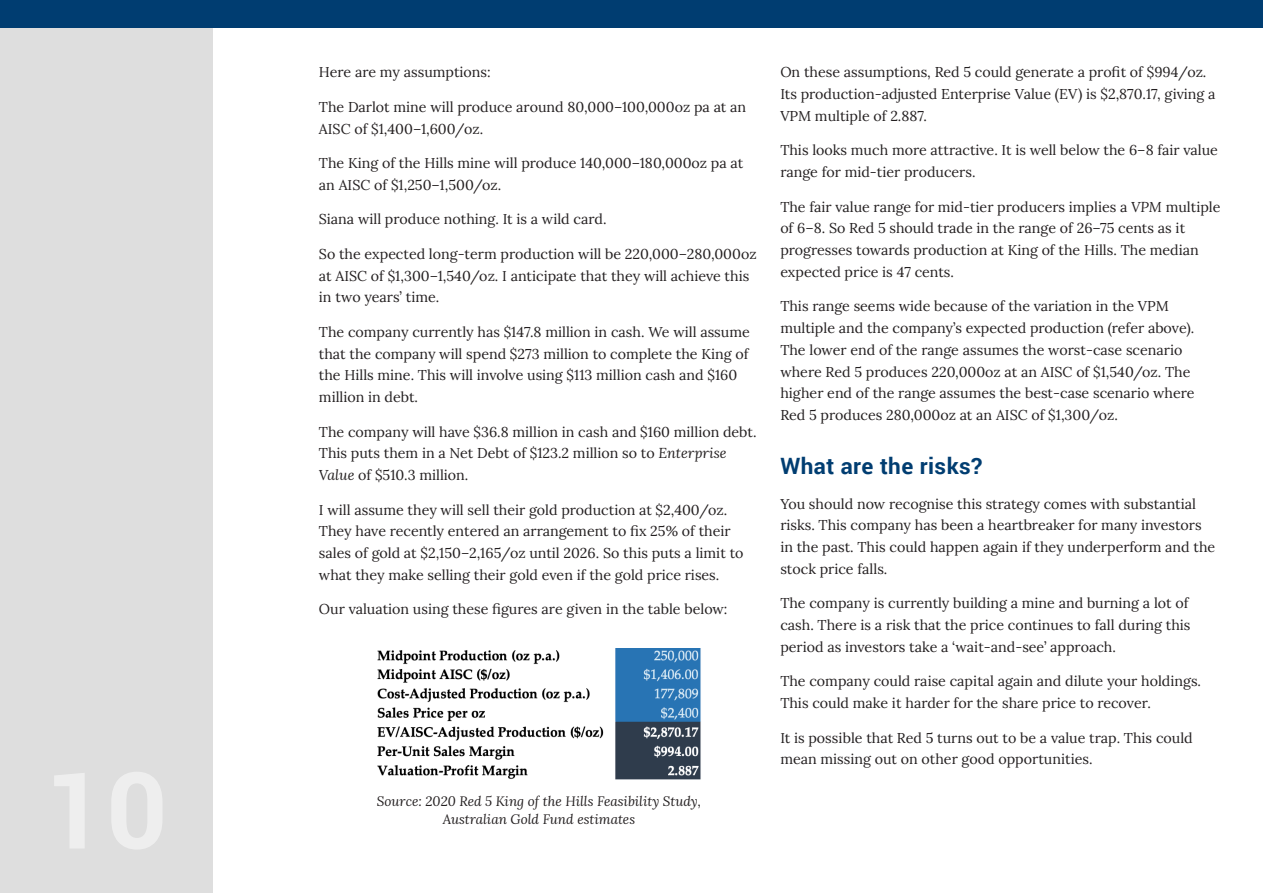
<style>
.page{position:relative;width:1263px;height:893px;background:#fff}
.page>*{position:absolute;margin:0;border:0;box-sizing:border-box;transform-origin:0 0}
.Heading_1{font:700 22.5px "Roboto";letter-spacing:.02em;color:#003d71}
.Body{font:14.25px/21.8px "Lora";color:#231f20}
.Source{font:italic 13.5px/18px "Lora";color:#231f20;text-align:center}
.s1{font-style:italic}
</style>
<div class="page">
<div style="left:0;top:0;width:213px;height:893px;background:#dedede"></div>
<div style="left:0;top:0;width:1263px;height:27px;background:#003d71"></div>
<img style="left:377px;top:648px;width:324px;height:132px">
<p class="Body" style="left:319px;top:60px;width:173px">Here are my assumptions:</p>
<p class="Body" style="left:319px;top:95px;width:429px">The Darlot mine will produce around 80,000–100,000oz pa at an<br>AISC of $1,400–1,600/oz.</p>
<p class="Body" style="left:319px;top:151px;width:426px">The King of the Hills mine will produce 140,000–180,000oz pa at an AISC of $1,250–1,500/oz.</p>
<p class="Body" style="left:319px;top:207px;width:289px">Siana will produce nothing. It is a wild card.</p>
<p class="Body" style="left:319px;top:242px;width:439px">So the expected long-term production will be 220,000–280,000oz at AISC of $1,300–1,540/oz. I anticipate that they will achieve this in two years’ time.</p>
<p class="Body" style="left:319px;top:320px;width:432px">The company currently has $147.8 million in cash. We will assume that the company will spend $273 million to complete the King of the Hills mine. This will involve using $113 million cash and $160 million in debt.</p>
<p class="Body" style="left:319px;top:420px;width:439px">The company will have $36.8 million in cash and $160 million debt.<br>This puts them in a Net Debt of $123.2 million so to <span class="s1">Enterprise<br>Value</span> of $510.3 million.</p>
<p class="Body" style="left:319px;top:498px;width:426px">I will assume they will sell their gold production at $2,400/oz.<br>They have recently entered an arrangement to fix 25% of their sales of gold at $2,150–2,165/oz until 2026. So this puts a limit to what they make selling their gold even if the gold price rises.</p>
<p class="Body" style="left:319px;top:597px;width:410px">Our valuation using these figures are given in the table below:</p>
<p class="Source" style="left:377px;top:792px;width:326px">Source: 2020 Red 5 King of the Hills Feasibility Study,<br>Australian Gold Fund estimates</p>
<p class="Body" style="left:780px;top:60px;width:437px">On these assumptions, Red 5 could generate a profit of $994/oz.<br>Its production-adjusted Enterprise Value (EV) is $2,870.17, giving a<br>VPM multiple of 2.887.</p>
<p class="Body" style="left:780px;top:138px;width:439px">This looks much more attractive. It is well below the 6–8 fair value range for mid-tier producers.</p>
<p class="Body" style="left:780px;top:195px;width:442px">The fair value range for mid-tier producers implies a <span class="s1">VPM</span> multiple of 6–8. So Red 5 should trade in the range of 26–75 cents as it progresses towards production at King of the Hills. The median expected price is 47 cents.</p>
<p class="Body" style="left:780px;top:294px;width:416px">This range seems wide because of the variation in the VPM multiple and the company’s expected production (refer above).<br>The lower end of the range assumes the worst-case scenario where Red 5 produces 220,000oz at an AISC of $1,540/oz. The higher end of the range assumes the best-case scenario where Red 5 produces 280,000oz at an AISC of $1,300/oz.</p>
<p class="Heading_1" style="left:780px;top:453px;width:204px">What are the risks?</p>
<p class="Body" style="left:780px;top:492px;width:436px">You should now recognise this strategy comes with substantial risks. This company has been a heartbreaker for many investors in the past. This could happen again if they underperform and the stock price falls.</p>
<p class="Body" style="left:780px;top:591px;width:412px">The company is currently building a mine and burning a lot of cash. There is a risk that the price continues to fall during this period as investors take a ‘wait-and-see’ approach.</p>
<p class="Body" style="left:780px;top:669px;width:422px">The company could raise capital again and dilute your holdings.<br>This could make it harder for the share price to recover.</p>
<p class="Body" style="left:780px;top:726px;width:414px">It is possible that Red 5 turns out to be a value trap. This could mean missing out on other good opportunities.</p>
</div>
